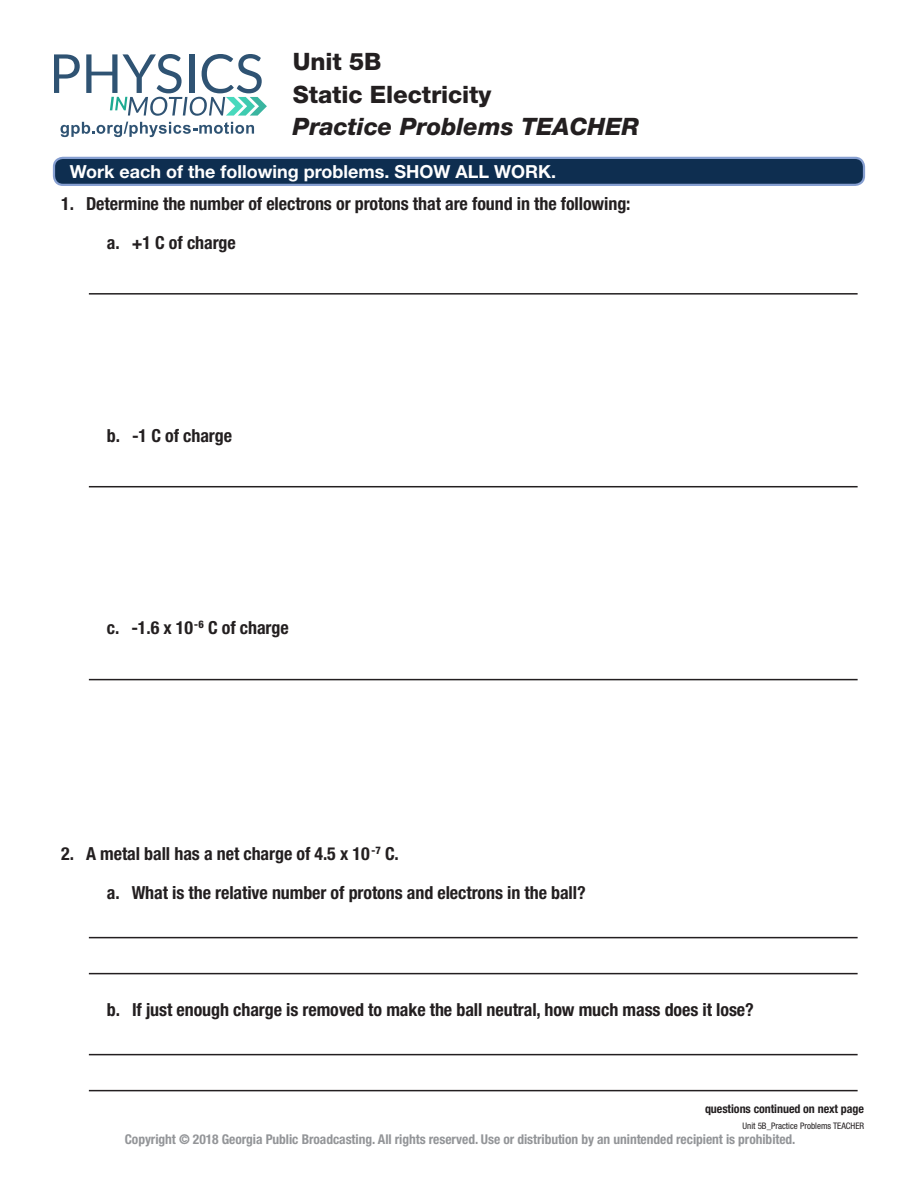
<style>
.page{position:relative;width:918px;height:1188px;background:#fff}
.page>*{position:absolute;margin:0;border:0;box-sizing:border-box;transform-origin:0 0}
.t1{font:800 24px/33.5px "Helvetica Neue LT Std";letter-spacing:-.005em;color:#231f20}
.t2{font:italic 800 24px "Helvetica Neue LT Std";color:#231f20}
.question_style{font:700 condensed 18px "Helvetica Neue LT Std";letter-spacing:-.005em;color:#231f20}
.Fillable_Blanks{font:700 18px "Helvetica Neue LT Std";color:#fff}
.t3{font:700 condensed 13.5px "Helvetica Neue LT Std";letter-spacing:-.005em;color:#939598}
.t4{font:700 condensed 12px "Helvetica Neue LT Std";letter-spacing:-.005em;color:#231f20}
.t5{font:condensed 9px "Helvetica Neue LT Std";color:#231f20}
</style>
<div class="page">
<svg style="left:54px;top:54px;width:26px;height:39px"></svg>
<svg style="left:86px;top:54px;width:181px;height:62px"></svg>
<svg style="left:61px;top:122px;width:193px;height:15px"></svg>
<hr style="left:89px;top:293px;width:769px;height:2px;background:#231f20">
<hr style="left:89px;top:486px;width:769px;height:1px;background:#231f20">
<hr style="left:89px;top:679px;width:769px;height:1px;background:#231f20">
<hr style="left:89px;top:937px;width:769px;height:1px;background:#231f20">
<hr style="left:89px;top:973px;width:769px;height:1px;background:#231f20">
<hr style="left:89px;top:1054px;width:769px;height:1px;background:#231f20">
<hr style="left:89px;top:1090px;width:769px;height:1px;background:#231f20">
<div style="left:54px;top:158px;width:810px;height:27px;background:#0e2e50;border-radius:9px"></div>
<div style="left:53px;top:157px;width:812px;height:29px;border:2px solid #869fd1;border-radius:9px"></div>
<h1 class="t1" style="left:293px;top:44px;width:200px">Unit 5B<br>Static Electricity</h1>
<h1 class="t2" style="left:293px;top:112px;width:348px">Practice Problems TEACHER</h1>
<p class="Fillable_Blanks" style="left:70px;top:160px;width:488px">Work each of the following problems. SHOW ALL WORK.</p>
<p class="question_style" style="left:61px;top:192px;width:571px">1. Determine the number of electrons or protons that are found in the following:</p>
<p class="question_style" style="left:107px;top:231px;width:131px">a. +1 C of charge</p>
<p class="question_style" style="left:107px;top:424px;width:127px">b. -1 C of charge</p>
<p class="question_style" style="left:107px;top:617px;width:183px">c. -1.6 x 10<sup>-6</sup> C of charge</p>
<p class="question_style" style="left:61px;top:843px;width:339px">2. A metal ball has a net charge of 4.5 x 10 <sup>-7</sup> C.</p>
<p class="question_style" style="left:107px;top:882px;width:480px">a. What is the relative number of protons and electrons in the ball?</p>
<p class="question_style" style="left:107px;top:999px;width:648px">b. If just enough charge is removed to make the ball neutral, how much mass does it lose?</p>
<p class="t4" style="left:705px;top:1102px;width:160px">questions continued on next page</p>
<p class="t5" style="left:743px;top:1121px;width:123px">Unit 5B_Practice Problems TEACHER</p>
<p class="t3" style="left:125px;top:1131px;width:672px">Copyright © 2018 Georgia Public Broadcasting. All rights reserved. Use or distribution by an unintended recipient is prohibited.</p>
</div>
